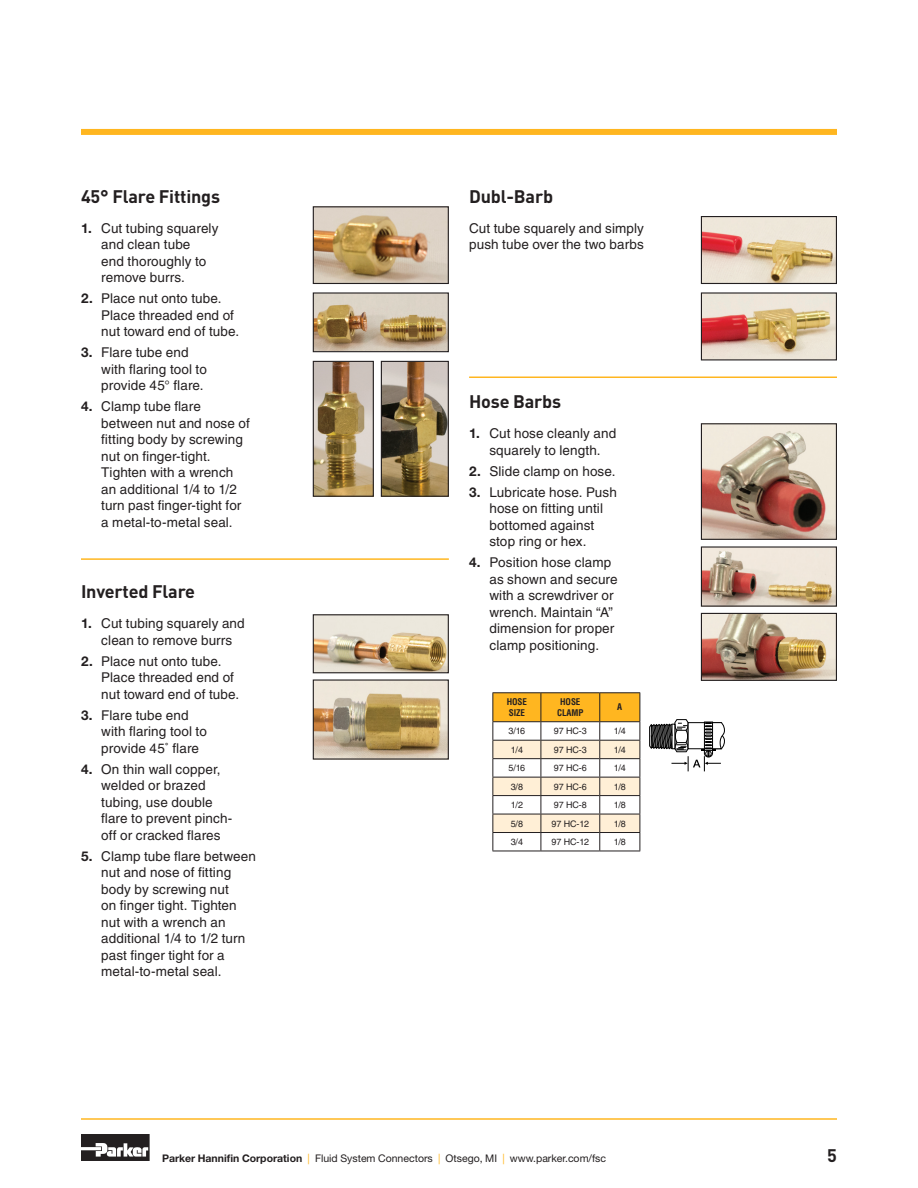
<style>
.page{position:relative;width:918px;height:1188px;background:#fff}
.page>*{position:absolute;margin:0;border:0;box-sizing:border-box;transform-origin:0 0}
.Subhead{font:700 18px "DINOT";letter-spacing:-.01em;color:#231f20}
.Body{font:13.5px/16.5px "Helvetica LT Std";letter-spacing:.01em;color:#231f20}
.t1{font:10.5px "Helvetica Neue LT Std";color:#231f20}
.Part_Data{font:9px "Helvetica LT Std";letter-spacing:-.01em;color:#231f20}
.Part_Numbers{font:9px "Helvetica LT Std";color:#231f20}
.Header_Text{font:700 condensed 9px "Helvetica LT Std";letter-spacing:-.01em;color:#231f20}
.s1{font-family:"Helvetica Neue LT Std";font-weight:700}
.s2{font-weight:700}
.s3{color:#ffb620}
</style>
<div class="page">
<hr style="left:81px;top:1118px;width:756px;height:2px;background:#ffb620">
<svg style="left:81px;top:1134px;width:69px;height:27px"></svg>
<img style="left:315px;top:208px;width:132px;height:74px">
<div style="left:313px;top:206px;width:136px;height:78px;border:1px solid #231f20"></div>
<img style="left:703px;top:218px;width:132px;height:64px">
<div style="left:701px;top:216px;width:136px;height:68px;border:1px solid #231f20"></div>
<img style="left:703px;top:548px;width:132px;height:57px">
<div style="left:701px;top:546px;width:136px;height:61px;border:1px solid #231f20"></div>
<img style="left:703px;top:425px;width:132px;height:113px">
<div style="left:701px;top:423px;width:136px;height:117px;border:1px solid #231f20"></div>
<img style="left:703px;top:294px;width:132px;height:64px">
<div style="left:701px;top:292px;width:136px;height:68px;border:1px solid #231f20"></div>
<img style="left:703px;top:615px;width:132px;height:64px">
<div style="left:701px;top:613px;width:136px;height:68px;border:1px solid #231f20"></div>
<img style="left:315px;top:616px;width:132px;height:55px">
<div style="left:313px;top:614px;width:136px;height:59px;border:1px solid #231f20"></div>
<img style="left:315px;top:681px;width:132px;height:77px">
<div style="left:313px;top:679px;width:136px;height:81px;border:1px solid #231f20"></div>
<img style="left:315px;top:294px;width:132px;height:56px">
<div style="left:313px;top:292px;width:136px;height:60px;border:1px solid #231f20"></div>
<img style="left:315px;top:363px;width:57px;height:132px">
<div style="left:313px;top:361px;width:61px;height:136px;border:1px solid #231f20"></div>
<img style="left:383px;top:363px;width:64px;height:132px">
<div style="left:381px;top:361px;width:68px;height:136px;border:1px solid #231f20"></div>
<hr style="left:81px;top:558px;width:368px;height:2px;background:#ffb620">
<hr style="left:469px;top:376px;width:368px;height:2px;background:#ffb620">
<hr style="left:492px;top:692px;width:49px;height:1px;background:#231f20">
<hr style="left:541px;top:692px;width:59px;height:1px;background:#231f20">
<hr style="left:600px;top:692px;width:40px;height:1px;background:#231f20">
<svg style="left:492px;top:693px;width:149px;height:158px"></svg>
<hr style="left:492px;top:851px;width:49px;height:1px;background:#231f20">
<hr style="left:541px;top:851px;width:59px;height:1px;background:#231f20">
<hr style="left:600px;top:851px;width:40px;height:1px;background:#231f20">
<svg style="left:649px;top:720px;width:76px;height:51px"></svg>
<div style="left:81px;top:129px;width:756px;height:6px;background:#ffb620"></div>
<p class="Subhead" style="left:81px;top:184px;width:141px">45° Flare Fittings</p>
<p class="Body" style="left:101px;top:220px;width:119px;text-indent:-20px"><span class="s1">1.</span> Cut tubing squarely and clean tube<br>end thoroughly to remove burrs.</p>
<p class="Body" style="left:101px;top:290px;width:140px;text-indent:-20px"><span class="s1">2.</span> Place nut onto tube.<br>Place threaded end of nut toward end of tube.</p>
<p class="Body" style="left:101px;top:344px;width:107px;text-indent:-20px"><span class="s1">3.</span> Flare tube end with flaring tool to provide 45° flare.</p>
<p class="Body" style="left:101px;top:398px;width:150px;text-indent:-20px"><span class="s1">4.</span> Clamp tube flare between nut and nose of fitting body by screwing nut on finger-tight.<br>Tighten with a wrench an additional 1/4 to 1/2 turn past finger-tight for a metal-to-metal seal.</p>
<p class="Subhead" style="left:469px;top:390px;width:94px">Hose Barbs</p>
<p class="Subhead" style="left:469px;top:184px;width:86px">Dubl-Barb</p>
<p class="Body" style="left:469px;top:220px;width:176px">Cut tube squarely and simply push tube over the two barbs</p>
<p class="Body" style="left:469px;top:425px;width:149px;text-align:center"><span class="s1">1.</span> Cut hose cleanly and squarely to length.</p>
<p class="Body" style="left:469px;top:463px;width:148px"><span class="s1">2.</span> Slide clamp on hose.</p>
<p class="Body" style="left:489px;top:484px;width:129px;text-indent:-20px"><span class="s1">3.</span> Lubricate hose. Push hose on fitting until bottomed against stop ring or hex.</p>
<p class="Body" style="left:489px;top:554px;width:130px;text-indent:-20px"><span class="s1">4.</span> Position hose clamp as shown and secure with a screwdriver or wrench. Maintain “A” dimension for proper clamp positioning.</p>
<p class="Subhead" style="left:81px;top:580px;width:115px">Inverted Flare</p>
<p class="Body" style="left:81px;top:615px;width:165px;text-align:center"><span class="s1">1.</span> Cut tubing squarely and clean to remove burrs</p>
<p class="Body" style="left:101px;top:653px;width:140px;text-indent:-20px"><span class="s1">2.</span> Place nut onto tube.<br>Place threaded end of nut toward end of tube.</p>
<p class="Body" style="left:101px;top:707px;width:107px;text-indent:-20px"><span class="s1">3.</span> Flare tube end with flaring tool to provide 45˚ flare</p>
<p class="Body" style="left:101px;top:761px;width:133px;text-indent:-20px"><span class="s1">4.</span> On thin wall copper, welded or brazed tubing, use double flare to prevent pinch&shy;off or cracked flares</p>
<p class="Body" style="left:101px;top:848px;width:156px;text-indent:-20px"><span class="s1">5.</span> Clamp tube flare between nut and nose of fitting body by screwing nut<br>on finger tight. Tighten nut with a wrench an additional 1/4 to 1/2 turn past finger tight for a metal-to-metal seal.</p>
<p class="Header_Text" style="left:507px;top:696px;width:22px">HOSE</p>
<p class="Header_Text" style="left:509px;top:707px;width:18px">SIZE</p>
<p class="Header_Text" style="left:560px;top:696px;width:22px">HOSE</p>
<p class="Header_Text" style="left:557px;top:707px;width:28px">CLAMP</p>
<p class="Header_Text" style="left:617px;top:702px;width:7px">A</p>
<p class="Part_Numbers" style="left:508px;top:726px;width:18px">3/16</p>
<p class="Part_Data" style="left:554px;top:726px;width:34px">97 HC-3</p>
<p class="Part_Data" style="left:614px;top:726px;width:14px">1/4</p>
<p class="Part_Numbers" style="left:511px;top:744px;width:14px">1/4</p>
<p class="Part_Data" style="left:554px;top:744px;width:34px">97 HC-3</p>
<p class="Part_Data" style="left:614px;top:744px;width:14px">1/4</p>
<p class="Part_Numbers" style="left:508px;top:763px;width:18px">5/16</p>
<p class="Part_Data" style="left:554px;top:763px;width:34px">97 HC-6</p>
<p class="Part_Data" style="left:614px;top:763px;width:14px">1/4</p>
<p class="Part_Numbers" style="left:511px;top:781px;width:14px">3/8</p>
<p class="Part_Data" style="left:554px;top:781px;width:34px">97 HC-6</p>
<p class="Part_Data" style="left:614px;top:781px;width:14px">1/8</p>
<p class="Part_Numbers" style="left:511px;top:800px;width:14px">1/2</p>
<p class="Part_Data" style="left:554px;top:800px;width:34px">97 HC-8</p>
<p class="Part_Data" style="left:614px;top:800px;width:14px">1/8</p>
<p class="Part_Numbers" style="left:511px;top:818px;width:14px">5/8</p>
<p class="Part_Data" style="left:552px;top:818px;width:39px">97 HC-12</p>
<p class="Part_Data" style="left:614px;top:818px;width:14px">1/8</p>
<p class="Part_Numbers" style="left:511px;top:837px;width:14px">3/4</p>
<p class="Part_Data" style="left:552px;top:837px;width:39px">97 HC-12</p>
<p class="Part_Data" style="left:614px;top:837px;width:14px">1/8</p>
<p class="t1" style="left:162px;top:1152px;width:446px"><span class="s2">Parker Hannifin Corporation</span> <span class="s3">|</span> Fluid System Connectors <span class="s3">|</span> Otsego, MI <span class="s3">|</span> www.parker.com/fsc</p>
<p class="Subhead" style="left:827px;top:1143px;width:11px">5</p>
</div>
